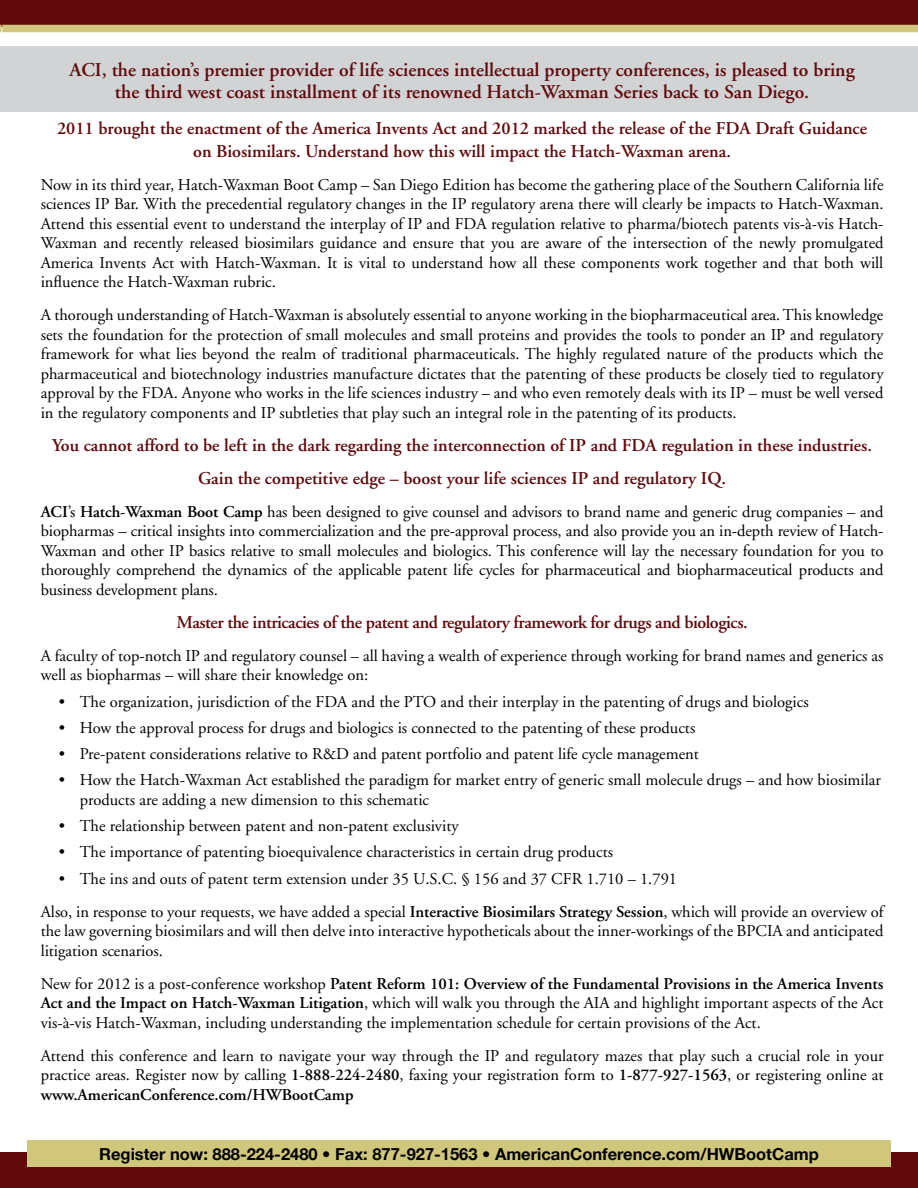
<style>
.page{position:relative;width:918px;height:1188px;background:#fff}
.page>*{position:absolute;margin:0;border:0;box-sizing:border-box;transform-origin:0 0}
.t1{font:600 19.5px/22.5px "Adobe Garamond";color:#610a0c;text-align:center}
.t2{font:600 18px/22.5px "Adobe Garamond";color:#610a0c;text-align:center}
.t3{font:600 18px "Adobe Garamond";letter-spacing:-.025em;color:#610a0c}
.t4{font:16.5px/19.5px "Adobe Garamond";color:#000;text-align:justify}
.t5{font:700 16.5px "Helvetica Neue";color:#000}
.s1{font-weight:600}
</style>
<div class="page">
<div style="left:0;top:46px;width:918px;height:66px;background:#d1d3d4"></div>
<div style="left:0;top:1153px;width:918px;height:35px;background:#610a0c"></div>
<hr style="left:0;top:0;width:2px;height:27px;background:#610a0c">
<div style="left:2px;top:0;width:916px;height:27px;background:#610a0c"></div>
<svg style="left:0;top:25px;width:2px;height:7px"></svg>
<div style="left:2px;top:25px;width:916px;height:7px;background:#d1c77c"></div>
<div style="left:27px;top:1140px;width:864px;height:27px;background:#d1c77c"></div>
<p class="t1" style="left:69px;top:59px;width:787px">ACI, the nation’s premier provider of life sciences intellectual property conferences, is pleased to bring the third west coast installment of its renowned Hatch-Waxman Series back to San Diego.</p>
<p class="t2" style="left:57px;top:118px;width:812px">2011 brought the enactment of the America Invents Act and 2012 marked the release of the FDA Draft Guidance on Biosimilars. Understand how this will impact the Hatch-Waxman arena.</p>
<p class="t4" style="left:41px;top:175px;width:844px">Now in its third year, Hatch-Waxman Boot Camp – San Diego Edition has become the gathering place of the Southern California life sciences IP Bar. With the precedential regulatory changes in the IP regulatory arena there will clearly be impacts to Hatch-Waxman.<br>Attend this essential event to understand the interplay of IP and FDA regulation relative to pharma/biotech patents vis-à-vis Hatch-Waxman and recently released biosimilars guidance and ensure that you are aware of the intersection of the newly promulgated America Invents Act with Hatch-Waxman. It is vital to understand how all these components work together and that both will influence the Hatch-Waxman rubric.</p>
<p class="t4" style="left:41px;top:306px;width:844px">A thorough understanding of Hatch-Waxman is absolutely essential to anyone working in the biopharmaceutical area. This knowledge sets the foundation for the protection of small molecules and small proteins and provides the tools to ponder an IP and regulatory framework for what lies beyond the realm of traditional pharmaceuticals. The highly regulated nature of the products which the pharmaceutical and biotechnology industries manufacture dictates that the patenting of these products be closely tied to regulatory approval by the FDA. Anyone who works in the life sciences industry – and who even remotely deals with its IP – must be well versed in the regulatory components and IP subtleties that play such an integral role in the patenting of its products.</p>
<p class="t2" style="left:52px;top:429px;width:821px;line-height:33px">You cannot afford to be left in the dark regarding the interconnection of IP and FDA regulation in these industries.<br>Gain the competitive edge – boost your life sciences IP and regulatory IQ.</p>
<p class="t4" style="left:41px;top:502px;width:844px"><span class="s1">ACI</span>’s <span class="s1">Hatch-Waxman Boot Camp</span> has been designed to give counsel and advisors to brand name and generic drug companies – and biopharmas – critical insights into commercialization and the pre-approval process, and also provide you an in-depth review of Hatch-Waxman and other IP basics relative to small molecules and biologics. This conference will lay the necessary foundation for you to thoroughly comprehend the dynamics of the applicable patent life cycles for pharmaceutical and biopharmaceutical products and business development plans.</p>
<p class="t3" style="left:177px;top:612px;width:573px">Master the intricacies of the patent and regulatory framework for drugs and biologics.</p>
<p class="t4" style="left:41px;top:646px;width:844px">A faculty of top-notch IP and regulatory counsel – all having a wealth of experience through working for brand names and generics as well as biopharmas – will share their knowledge on:</p>
<p class="t4" style="left:59px;top:692px;width:752px">• The organization, jurisdiction of the FDA and the PTO and their interplay in the patenting of drugs and biologics</p>
<p class="t4" style="left:59px;top:718px;width:638px">• How the approval process for drugs and biologics is connected to the patenting of these products</p>
<p class="t4" style="left:59px;top:744px;width:642px">• Pre-patent considerations relative to R&amp;D and patent portfolio and patent life cycle management</p>
<p class="t4" style="left:80px;top:771px;width:803px;text-indent:-21px">• How the Hatch-Waxman Act established the paradigm for market entry of generic small molecule drugs – and how biosimilar products are adding a new dimension to this schematic</p>
<p class="t4" style="left:59px;top:816px;width:401px">• The relationship between patent and non-patent exclusivity</p>
<p class="t4" style="left:59px;top:843px;width:556px">• The importance of patenting bioequivalence characteristics in certain drug products</p>
<p class="t4" style="left:41px;top:862px;width:844px;line-height:33px;text-indent:18px">• The ins and outs of patent term extension under 35 U.S.C. § 156 and 37 CFR 1.710 – 1.791<br>Also, in response to your requests, we have added a special <span class="s1">Interactive Biosimilars Strategy Session</span>, which will provide an overview of</p>
<p class="t4" style="left:41px;top:921px;width:844px">the law governing biosimilars and will then delve into interactive hypotheticals about the inner-workings of the BPCIA and anticipated litigation scenarios.</p>
<p class="t4" style="left:41px;top:974px;width:844px">New for 2012 is a post-conference workshop <span class="s1">Patent Reform 101: Overview of the Fundamental Provisions in the America Invents Act and the Impact on Hatch-Waxman Litigation</span>, which will walk you through the AIA and highlight important aspects of the Act vis-à-vis Hatch-Waxman, including understanding the implementation schedule for certain provisions of the Act.</p>
<p class="t4" style="left:41px;top:1046px;width:844px">Attend this conference and learn to navigate your way through the IP and regulatory mazes that play such a crucial role in your practice areas. Register now by calling <span class="s1">1-888-224-2480</span>, faxing your registration form to <span class="s1">1-877-927-1563</span>, or registering online at <span class="s1">www.AmericanConference.com/HWBootCamp</span></p>
<p class="t5" style="left:99px;top:1144px;width:721px">Register now: 888-224-2480 • Fax: 877-927-1563 • AmericanConference.com/HWBootCamp</p>
</div>
